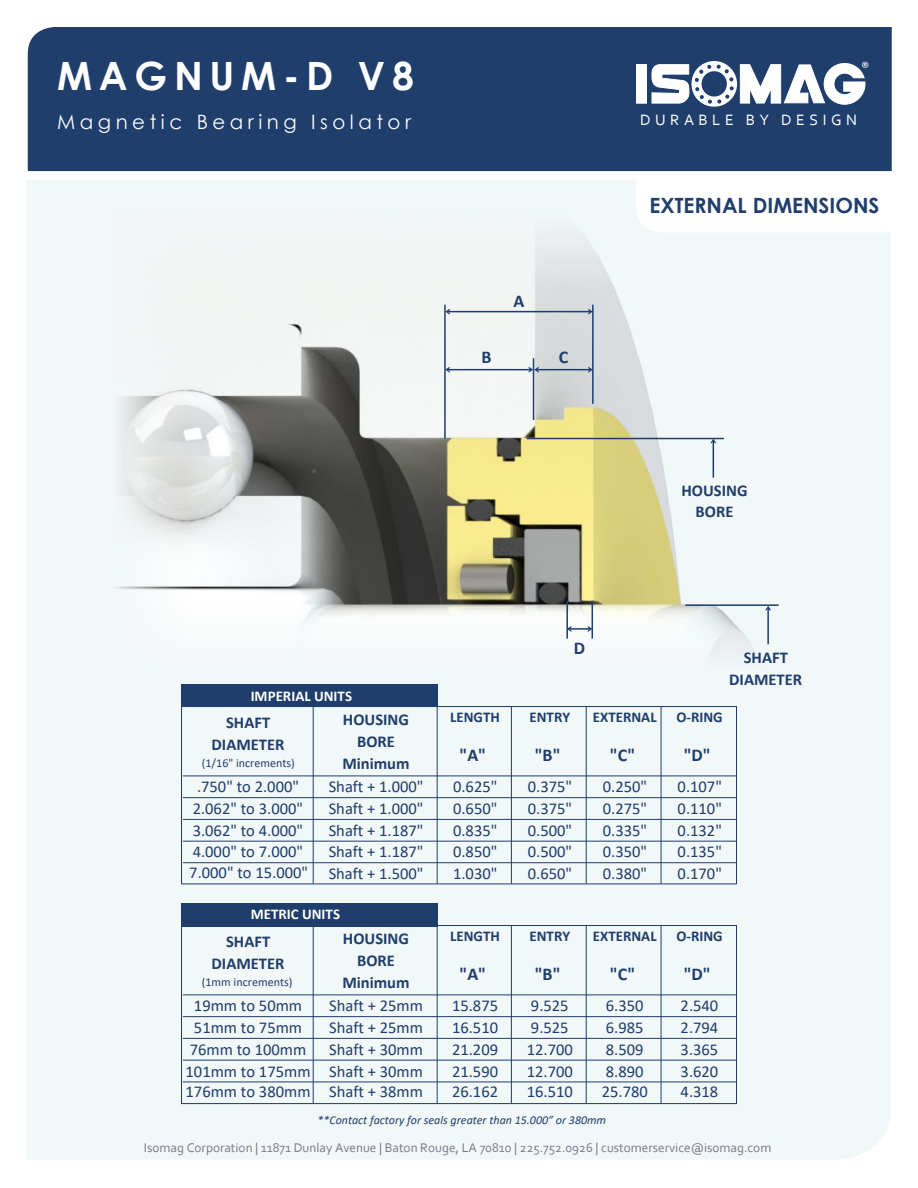
<style>
.page{position:relative;width:918px;height:1188px;background:#fff}
.page>*{position:absolute;margin:0;border:0;box-sizing:border-box;transform-origin:0 0}
.t1{font:700 39px "Century Gothic";letter-spacing:.17em;color:#fefefe}
.t2{font:700 21px "Century Gothic";color:#1f3e6c}
.t3{font:19.8px "Century Gothic";letter-spacing:.225em;color:#fefefe}
.t4{font:700 18px "Calibri";color:#1f3e6c}
.t5{font:16.5px "Calibri";color:#1f3e6c}
.t6{font:700 16.5px/21.8px "Calibri";color:#1f3e6c;text-align:center}
.t7{font:16.35px "Calibri";color:#fff}
.t8{font:15.75px "Corbel";letter-spacing:.285em;color:#fff}
.t9{font:700 14.85px "Calibri";color:#1f3e6c}
.t10{font:700 14.85px "Calibri";color:#fff}
.t11{font:13.2px "Corbel";color:#797a8b}
.t12{font:italic 12px "Calibri";color:#1f3e6c}
.t13{font:12px "Calibri";color:#1f3e6c}
</style>
<div class="page">
<div style="left:26px;top:180px;width:865px;height:979px;background:#f2f7f8"></div>
<svg style="left:815px;top:180px;width:76px;height:53px"></svg>
<img style="left:114px;top:171px;width:701px;height:508px">
<div style="left:28px;top:27px;width:864px;height:144px;background:#1f3e6c"></div>
<img style="left:90px;top:317px;width:125px;height:430px">
<img style="left:83px;top:582px;width:683px;height:105px">
<hr style="left:533px;top:358px;width:1px;height:62px;background:#1f3e6c">
<hr style="left:444px;top:305px;width:2px;height:134px;background:#1f3e6c">
<hr style="left:592px;top:305px;width:2px;height:99px;background:#1f3e6c">
<hr style="left:566px;top:601px;width:2px;height:38px;background:#1f3e6c">
<hr style="left:592px;top:601px;width:1px;height:38px;background:#1f3e6c">
<div style="left:181px;top:684px;width:257px;height:23px;background:#1f3e6c"></div>
<hr style="left:685px;top:604px;width:94px;height:2px;background:#1f3e6c">
<hr style="left:767px;top:608px;width:2px;height:36px;background:#1f3e6c">
<svg style="left:765px;top:606px;width:6px;height:4px"></svg>
<hr style="left:527px;top:438px;width:197px;height:1px;background:#1f3e6c">
<hr style="left:713px;top:441px;width:1px;height:37px;background:#1f3e6c">
<svg style="left:710px;top:439px;width:6px;height:4px"></svg>
<hr style="left:447px;top:369px;width:84px;height:1px;background:#1f3e6c">
<svg style="left:445px;top:367px;width:5px;height:6px"></svg>
<hr style="left:536px;top:369px;width:55px;height:1px;background:#1f3e6c">
<svg style="left:529px;top:367px;width:10px;height:6px"></svg>
<svg style="left:588px;top:367px;width:5px;height:6px"></svg>
<hr style="left:569px;top:628px;width:21px;height:2px;background:#1f3e6c">
<svg style="left:568px;top:626px;width:3px;height:6px"></svg>
<svg style="left:588px;top:626px;width:4px;height:6px"></svg>
<div style="left:181px;top:903px;width:257px;height:23px;background:#1f3e6c"></div>
<hr style="left:183px;top:862px;width:553px;height:1px;background:#1f3e6c">
<hr style="left:183px;top:1082px;width:553px;height:1px;background:#1f3e6c">
<div style="left:636px;top:65px;width:11px;height:38px;background:#fff"></div>
<svg style="left:652px;top:56px;width:213px;height:51px"></svg>
<hr style="left:313px;top:925px;width:1px;height:178px;background:#1f3e6c">
<hr style="left:437px;top:925px;width:1px;height:178px;background:#1f3e6c">
<hr style="left:437px;top:706px;width:1px;height:178px;background:#1f3e6c">
<div style="left:181px;top:706px;width:556px;height:178px;border:1px solid #1f3e6c"></div>
<hr style="left:511px;top:706px;width:1px;height:178px;background:#1f3e6c">
<hr style="left:586px;top:706px;width:1px;height:178px;background:#1f3e6c">
<hr style="left:661px;top:706px;width:1px;height:178px;background:#1f3e6c">
<hr style="left:313px;top:706px;width:1px;height:178px;background:#1f3e6c">
<hr style="left:183px;top:841px;width:553px;height:1px;background:#1f3e6c">
<hr style="left:183px;top:776px;width:553px;height:1px;background:#1f3e6c">
<hr style="left:183px;top:797px;width:553px;height:1px;background:#1f3e6c">
<hr style="left:183px;top:819px;width:553px;height:1px;background:#1f3e6c">
<div style="left:181px;top:925px;width:556px;height:179px;border:1px solid #1f3e6c"></div>
<hr style="left:511px;top:925px;width:1px;height:178px;background:#1f3e6c">
<hr style="left:586px;top:925px;width:1px;height:178px;background:#1f3e6c">
<hr style="left:661px;top:925px;width:1px;height:178px;background:#1f3e6c">
<hr style="left:183px;top:1060px;width:553px;height:1px;background:#1f3e6c">
<hr style="left:183px;top:995px;width:553px;height:1px;background:#1f3e6c">
<hr style="left:183px;top:1016px;width:553px;height:1px;background:#1f3e6c">
<hr style="left:183px;top:1038px;width:553px;height:1px;background:#1f3e6c">
<img style="left:83px;top:192px;width:532px;height:125px">
<h1 class="t1" style="left:57px;top:61px;width:358px">MAGNUM-D V8</h1>
<p class="t3" style="left:57px;top:115px;width:355px">Magnetic Bearing Isolator</p>
<p class="t4" style="left:514px;top:290px;width:12px">A</p>
<p class="t4" style="left:482px;top:346px;width:12px">B</p>
<p class="t4" style="left:559px;top:346px;width:11px">C</p>
<p class="t7" style="left:861px;top:62px;width:10px">®</p>
<p class="t8" style="left:640px;top:114px;width:218px">DURABLE BY DESIGN</p>
<p class="t2" style="left:649px;top:198px;width:232px">EXTERNAL DIMENSIONS</p>
<p class="t6" style="left:681px;top:480px;width:68px;line-height:20.2px">HOUSING<br>BORE</p>
<p class="t4" style="left:574px;top:638px;width:13px">D</p>
<p class="t6" style="left:729px;top:646px;width:74px">SHAFT<br>DIAMETER</p>
<p class="t10" style="left:251px;top:687px;width:103px">IMPERIAL UNITS</p>
<p class="t6" style="left:212px;top:711px;width:74px">SHAFT<br>DIAMETER</p>
<p class="t13" style="left:202px;top:759px;width:94px">(1/16" increments)</p>
<p class="t6" style="left:342px;top:709px;width:69px">HOUSING<br>BORE<br>Minimum</p>
<p class="t9" style="left:450px;top:708px;width:51px">LENGTH</p>
<p class="t4" style="left:460px;top:744px;width:28px">"A"</p>
<p class="t9" style="left:530px;top:708px;width:42px">ENTRY</p>
<p class="t4" style="left:535px;top:744px;width:27px">"B"</p>
<p class="t9" style="left:593px;top:708px;width:65px">EXTERNAL</p>
<p class="t4" style="left:610px;top:744px;width:27px">"C"</p>
<p class="t9" style="left:676px;top:708px;width:48px">O-RING</p>
<p class="t4" style="left:684px;top:744px;width:29px">"D"</p>
<p class="t5" style="left:197px;top:781px;width:104px">.750" to 2.000"</p>
<p class="t5" style="left:329px;top:781px;width:96px">Shaft + 1.000"</p>
<p class="t5" style="left:453px;top:781px;width:46px">0.625"</p>
<p class="t5" style="left:528px;top:781px;width:46px">0.375"</p>
<p class="t5" style="left:603px;top:781px;width:46px">0.250"</p>
<p class="t5" style="left:678px;top:781px;width:46px">0.107"</p>
<p class="t5" style="left:193px;top:802px;width:112px">2.062" to 3.000"</p>
<p class="t5" style="left:329px;top:802px;width:96px">Shaft + 1.000"</p>
<p class="t5" style="left:453px;top:802px;width:46px">0.650"</p>
<p class="t5" style="left:528px;top:802px;width:46px">0.375"</p>
<p class="t5" style="left:603px;top:802px;width:46px">0.275"</p>
<p class="t5" style="left:678px;top:802px;width:46px">0.110"</p>
<p class="t5" style="left:193px;top:824px;width:112px">3.062" to 4.000"</p>
<p class="t5" style="left:329px;top:824px;width:96px">Shaft + 1.187"</p>
<p class="t5" style="left:453px;top:824px;width:46px">0.835"</p>
<p class="t5" style="left:528px;top:824px;width:46px">0.500"</p>
<p class="t5" style="left:603px;top:824px;width:46px">0.335"</p>
<p class="t5" style="left:678px;top:824px;width:46px">0.132"</p>
<p class="t5" style="left:193px;top:846px;width:112px">4.000" to 7.000"</p>
<p class="t5" style="left:329px;top:846px;width:96px">Shaft + 1.187"</p>
<p class="t5" style="left:453px;top:846px;width:46px">0.850"</p>
<p class="t5" style="left:528px;top:846px;width:46px">0.500"</p>
<p class="t5" style="left:603px;top:846px;width:46px">0.350"</p>
<p class="t5" style="left:678px;top:846px;width:46px">0.135"</p>
<p class="t5" style="left:189px;top:866px;width:236px">7.000" to 15.000" Shaft + 1.500"</p>
<p class="t5" style="left:453px;top:867px;width:46px">1.030"</p>
<p class="t5" style="left:528px;top:867px;width:46px">0.650"</p>
<p class="t5" style="left:603px;top:867px;width:46px">0.380"</p>
<p class="t5" style="left:678px;top:867px;width:46px">0.170"</p>
<p class="t10" style="left:251px;top:905px;width:91px">METRIC UNITS</p>
<p class="t6" style="left:212px;top:930px;width:74px">SHAFT<br>DIAMETER</p>
<p class="t13" style="left:202px;top:978px;width:92px">(1mm increments)</p>
<p class="t6" style="left:342px;top:928px;width:69px">HOUSING<br>BORE<br>Minimum</p>
<p class="t9" style="left:450px;top:927px;width:51px">LENGTH</p>
<p class="t4" style="left:460px;top:963px;width:28px">"A"</p>
<p class="t9" style="left:530px;top:927px;width:42px">ENTRY</p>
<p class="t4" style="left:535px;top:963px;width:27px">"B"</p>
<p class="t9" style="left:593px;top:927px;width:65px">EXTERNAL</p>
<p class="t4" style="left:610px;top:963px;width:27px">"C"</p>
<p class="t9" style="left:676px;top:927px;width:48px">O-RING</p>
<p class="t4" style="left:684px;top:963px;width:29px">"D"</p>
<p class="t5" style="left:194px;top:1000px;width:110px">19mm to 50mm</p>
<p class="t5" style="left:329px;top:1000px;width:95px">Shaft + 25mm</p>
<p class="t5" style="left:452px;top:1000px;width:48px">15.875</p>
<p class="t5" style="left:531px;top:1000px;width:39px">9.525</p>
<p class="t5" style="left:606px;top:1000px;width:39px">6.350</p>
<p class="t5" style="left:681px;top:1000px;width:39px">2.540</p>
<p class="t5" style="left:194px;top:1021px;width:110px">51mm to 75mm</p>
<p class="t5" style="left:329px;top:1021px;width:95px">Shaft + 25mm</p>
<p class="t5" style="left:452px;top:1021px;width:48px">16.510</p>
<p class="t5" style="left:531px;top:1021px;width:39px">9.525</p>
<p class="t5" style="left:606px;top:1021px;width:39px">6.985</p>
<p class="t5" style="left:681px;top:1021px;width:39px">2.794</p>
<p class="t5" style="left:190px;top:1043px;width:118px">76mm to 100mm</p>
<p class="t5" style="left:329px;top:1043px;width:95px">Shaft + 30mm</p>
<p class="t5" style="left:452px;top:1043px;width:48px">21.209</p>
<p class="t5" style="left:527px;top:1043px;width:48px">12.700</p>
<p class="t5" style="left:606px;top:1043px;width:39px">8.509</p>
<p class="t5" style="left:681px;top:1043px;width:39px">3.365</p>
<p class="t5" style="left:186px;top:1065px;width:239px">101mm to 175mm Shaft + 30mm</p>
<p class="t5" style="left:452px;top:1065px;width:48px">21.590</p>
<p class="t5" style="left:527px;top:1065px;width:48px">12.700</p>
<p class="t5" style="left:606px;top:1065px;width:39px">8.890</p>
<p class="t5" style="left:681px;top:1065px;width:39px">3.620</p>
<p class="t5" style="left:186px;top:1085px;width:239px">176mm to 380mm Shaft + 38mm</p>
<p class="t5" style="left:452px;top:1085px;width:48px">26.162</p>
<p class="t5" style="left:527px;top:1085px;width:48px">16.510</p>
<p class="t5" style="left:602px;top:1085px;width:48px">25.780</p>
<p class="t5" style="left:681px;top:1085px;width:39px">4.318</p>
<p class="t12" style="left:318px;top:1116px;width:290px">**Contact factory for seals greater than 15.000” or 380mm</p>
<p class="t11" style="left:144px;top:1143px;width:629px">Isomag Corporation | 11871 Dunlay Avenue | Baton Rouge, LA 70810 | 225.752.0926 | customerservice@isomag.com</p>
</div>
